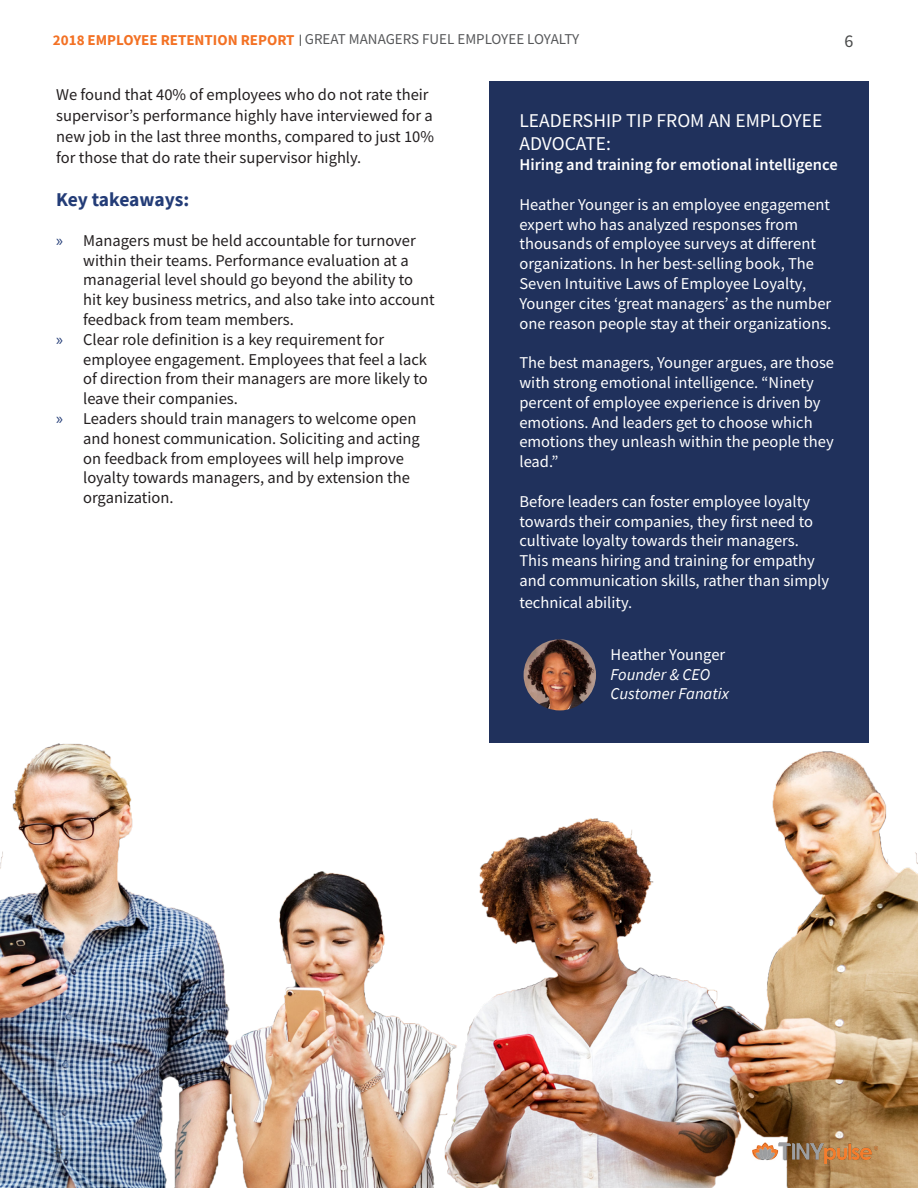
<style>
.page{position:relative;width:918px;height:1188px;background:#fff}
.page>*{position:absolute;margin:0;border:0;box-sizing:border-box;transform-origin:0 0}
.t1{font:19.5px/23.4px "Source Sans Pro";color:#fff}
.t2{font:700 19.5px "Source Sans Pro";letter-spacing:-.01em;color:#233c77}
.t3{font:18px "Source Sans Pro";color:#494a4a}
.t4{font:16.5px/19.8px "Source Sans Pro";color:#231f20}
.t5{font:16.5px/19.8px "Source Sans Pro";color:#fff}
.t6{font:600 16.5px "Source Sans Pro";color:#fff}
.t7{font:italic 16.5px "Source Sans Pro";color:#fff}
.t8{font:15px "Source Sans Pro";color:#57585a}
.t9{font:700 15px "Source Sans Pro";color:#f37124}
.s1{font-family:"Myriad Pro";color:#233c77}
</style>
<div class="page">
<img style="left:0;top:743px;width:918px;height:445px">
<div style="left:489px;top:82px;width:380px;height:661px;background:#20315c"></div>
<img style="left:754px;top:1144px;width:123px;height:20px">
<img style="left:524px;top:639px;width:72px;height:71px">
<p class="t8" style="left:305px;top:30px;width:276px">GREAT MANAGERS FUEL EMPLOYEE LOYALTY</p>
<p class="t9" style="left:53px;top:30px;width:243px">2018 EMPLOYEE RETENTION REPORT</p>
<p class="t3" style="left:845px;top:30px;width:10px">6</p>
<p class="t4" style="left:56px;top:84px;width:379px;line-height:21px">We found that 40% of employees who do not rate their supervisor’s performance highly have interviewed for a new job in the last three months, compared to just 10% for those that do rate their supervisor highly.</p>
<p class="t2" style="left:56px;top:186px;width:135px">Key takeaways:</p>
<p class="t4" style="left:83px;top:230px;width:353px;text-indent:-27px"><span class="s1">»</span> Managers must be held accountable for turnover within their teams. Performance evaluation at a managerial level should go beyond the ability to hit key business metrics, and also take into account feedback from team members.</p>
<p class="t4" style="left:83px;top:329px;width:346px;text-indent:-27px"><span class="s1">»</span> Clear role definition is a key requirement for employee engagement. Employees that feel a lack of direction from their managers are more likely to leave their companies.</p>
<p class="t4" style="left:83px;top:409px;width:338px;text-indent:-27px"><span class="s1">»</span> Leaders should train managers to welcome open and honest communication. Soliciting and acting on feedback from employees will help improve loyalty towards managers, and by extension the organization.</p>
<p class="t1" style="left:519px;top:109px;width:304px">LEADERSHIP TIP FROM AN EMPLOYEE<br>ADVOCATE:</p>
<p class="t6" style="left:519px;top:154px;width:320px">Hiring and training for emotional intelligence</p>
<p class="t5" style="left:519px;top:194px;width:313px">Heather Younger is an employee engagement expert who has analyzed responses from thousands of employee surveys at different organizations. In her best-selling book, The Seven Intuitive Laws of Employee Loyalty, Younger cites ‘great managers’ as the number one reason people stay at their organizations.</p>
<p class="t5" style="left:519px;top:353px;width:316px">The best managers, Younger argues, are those with strong emotional intelligence. “Ninety percent of employee experience is driven by emotions. And leaders get to choose which emotions they unleash within the people they lead.”</p>
<p class="t5" style="left:519px;top:491px;width:311px">Before leaders can foster employee loyalty towards their companies, they first need to cultivate loyalty towards their managers.<br>This means hiring and training for empathy and communication skills, rather than simply</p>
<p class="t5" style="left:519px;top:592px;width:114px">technical ability.</p>
<p class="t5" style="left:611px;top:644px;width:116px">Heather Younger</p>
<p class="t7" style="left:611px;top:664px;width:101px">Founder &amp; CEO</p>
<p class="t7" style="left:611px;top:683px;width:120px">Customer Fanatix</p>
<p class="t3" style="left:54px;top:1140px;width:10px">#</p>
</div>
